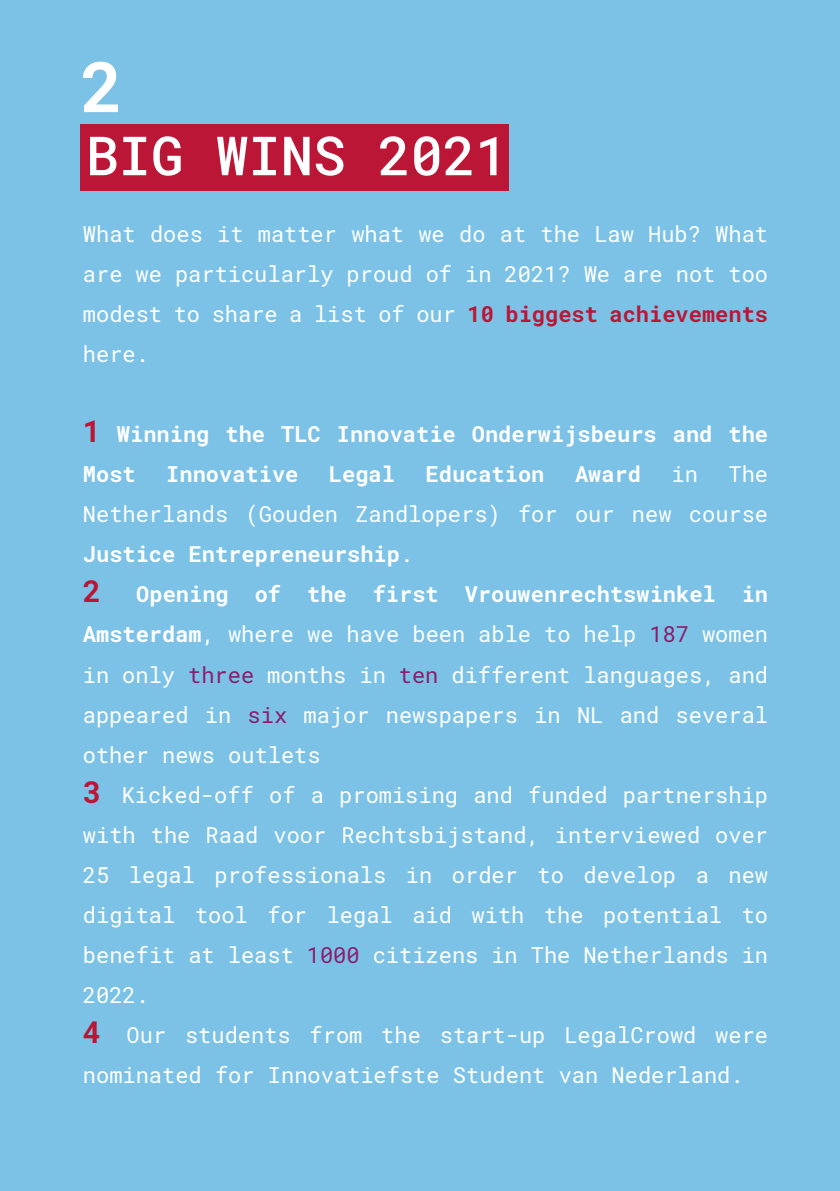
<style>
.page{position:relative;width:840px;height:1191px;background:#fff}
.page>*{position:absolute;margin:0;border:0;box-sizing:border-box;transform-origin:0 0}
.t1{font:700 70px "Roboto Mono";color:#fff}
.t2{font:500 54px "Roboto Mono";color:#fff}
.t3{font:22px/40px "Roboto Mono";color:#fff;text-align:justify}
.t4{font:700 22px/40px "Roboto Mono";color:#fff}
.s1{font-weight:700;color:#bc1636}
.s2{font-size:30px;color:#bc1636}
.s3{font-weight:700}
.s4{font-weight:700;font-size:30px;color:#bc1636}
.s5{color:#8b1c6d}
</style>
<div class="page">
<div style="left:0;top:0;width:839px;height:1191px;background:#7bc2e6"></div>
<div style="left:80px;top:124px;width:429px;height:67px;background:#bc1636"></div>
<h1 class="t1" style="left:80px;top:38px;width:43px">2</h1>
<h2 class="t2" style="left:86px;top:118px;width:423px">BIG WINS 2021</h2>
<p class="t3" style="left:83px;top:214px;width:686px">What does it matter what we do at the Law Hub? What are we particularly proud of in 2021? We are not too modest to share a list of our <span class="s1">10 biggest achievements </span>here.</p>
<p class="t4" style="left:83px;top:414px;width:686px"><span class="s2">1</span> Winning the TLC Innovatie Onderwijsbeurs and the<br>Most</p>
<p class="t3" style="left:83px;top:454px;width:686px;text-align:left;text-indent:645px">The Netherlands (Gouden Zandlopers) for our new course <span class="s3">Justice Entrepreneurship</span>.<br><span class="s4">2</span> <span class="s3">Opening of the first Vrouwenrechtswinkel in Amsterdam</span>, where we have been able to help <span class="s5">187</span> women in only <span class="s5">three</span> months in <span class="s5">ten</span> different languages, and appeared in <span class="s5">six</span> major newspapers in NL and several other news outlets<br><span class="s4">3</span> Kicked-off of a promising and funded partnership with the Raad voor Rechtsbijstand, interviewed over 25 legal professionals in order to develop a new digital tool for legal aid with the potential to benefit at least <span class="s5">1000</span> citizens in The Netherlands in 2022.<br><span class="s4">4</span> Our students from the start-up LegalCrowd were nominated for Innovatiefste Student van Nederland.</p>
<p class="t4" style="left:166px;top:454px;width:133px">Innovative</p>
<p class="t4" style="left:329px;top:454px;width:68px">Legal</p>
<p class="t4" style="left:425px;top:454px;width:120px">Education</p>
<p class="t4" style="left:574px;top:454px;width:67px">Award</p>
<p class="t3" style="left:671px;top:454px;width:28px">in</p>
</div>
